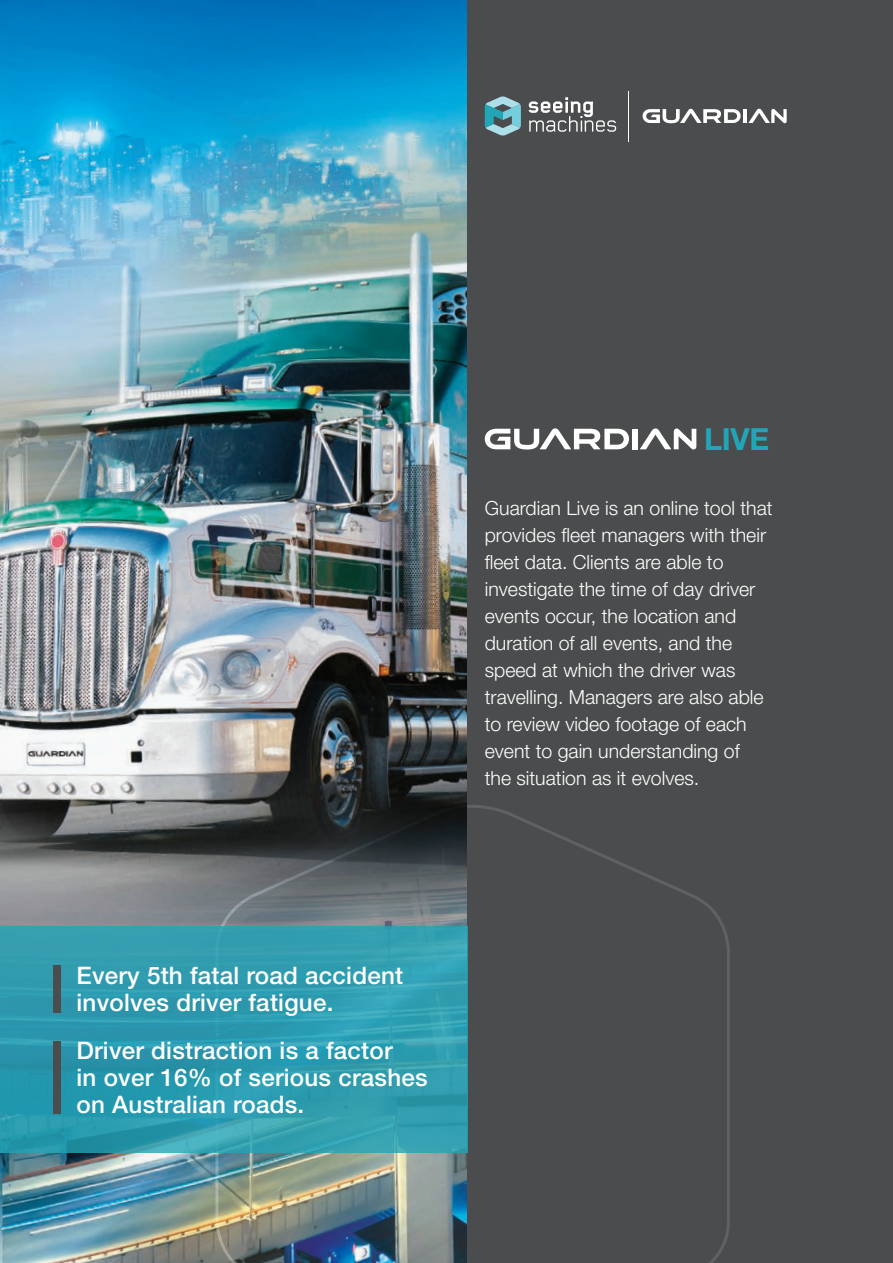
<style>
.page{position:relative;width:893px;height:1263px;background:#fff}
.page>*{position:absolute;margin:0;border:0;box-sizing:border-box;transform-origin:0 0}
.t1{font:700 30.45px "Helvetica Neue";color:#23a5b8}
.t2{font:500 24.15px/26.8px "Helvetica Neue";letter-spacing:.01em;color:#fff}
.t3{font:300 19.5px/27px "Helvetica Neue";color:#fff}
</style>
<div class="page">
<img style="left:0;top:0;width:468px;height:1263px">
<div style="left:468px;top:0;width:425px;height:1263px;background:#4b4c4d"></div>
<svg style="left:214px;top:803px;width:516px;height:460px"></svg>
<hr style="left:628px;top:91px;width:1px;height:51px;background:#fff">
<svg style="left:528px;top:97px;width:88px;height:35px"></svg>
<hr style="left:743px;top:109px;width:3px;height:14px;background:#fff">
<svg style="left:643px;top:109px;width:98px;height:14px"></svg>
<svg style="left:748px;top:109px;width:39px;height:14px"></svg>
<svg style="left:485px;top:96px;width:36px;height:40px"></svg>
<svg style="left:0;top:926px;width:468px;height:226px;background:#2e9caf"></svg>
<div style="left:53px;top:965px;width:8px;height:48px;background:#4b4c4d"></div>
<div style="left:53px;top:1042px;width:8px;height:72px;background:#4b4c4d"></div>
<div style="left:632px;top:429px;width:5px;height:20px;background:#fff"></div>
<svg style="left:640px;top:428px;width:56px;height:21px"></svg>
<svg style="left:485px;top:428px;width:144px;height:21px"></svg>
<h1 class="t1" style="left:704px;top:420px;width:67px">LIVE</h1>
<p class="t3" style="left:485px;top:494px;width:289px">Guardian Live is an online tool that provides fleet managers with their fleet data. Clients are able to investigate the time of day driver events occur, the location and duration of all events, and the speed at which the driver was travelling. Managers are also able to review video footage of each event to gain understanding of<br>the situation as it evolves.</p>
<p class="t2" style="left:77px;top:962px;width:328px">Every 5th fatal road accident involves driver fatigue.</p>
<p class="t2" style="left:77px;top:1037px;width:353px">Driver distraction is a factor<br>in over 16% of serious crashes on Australian roads.</p>
</div>
